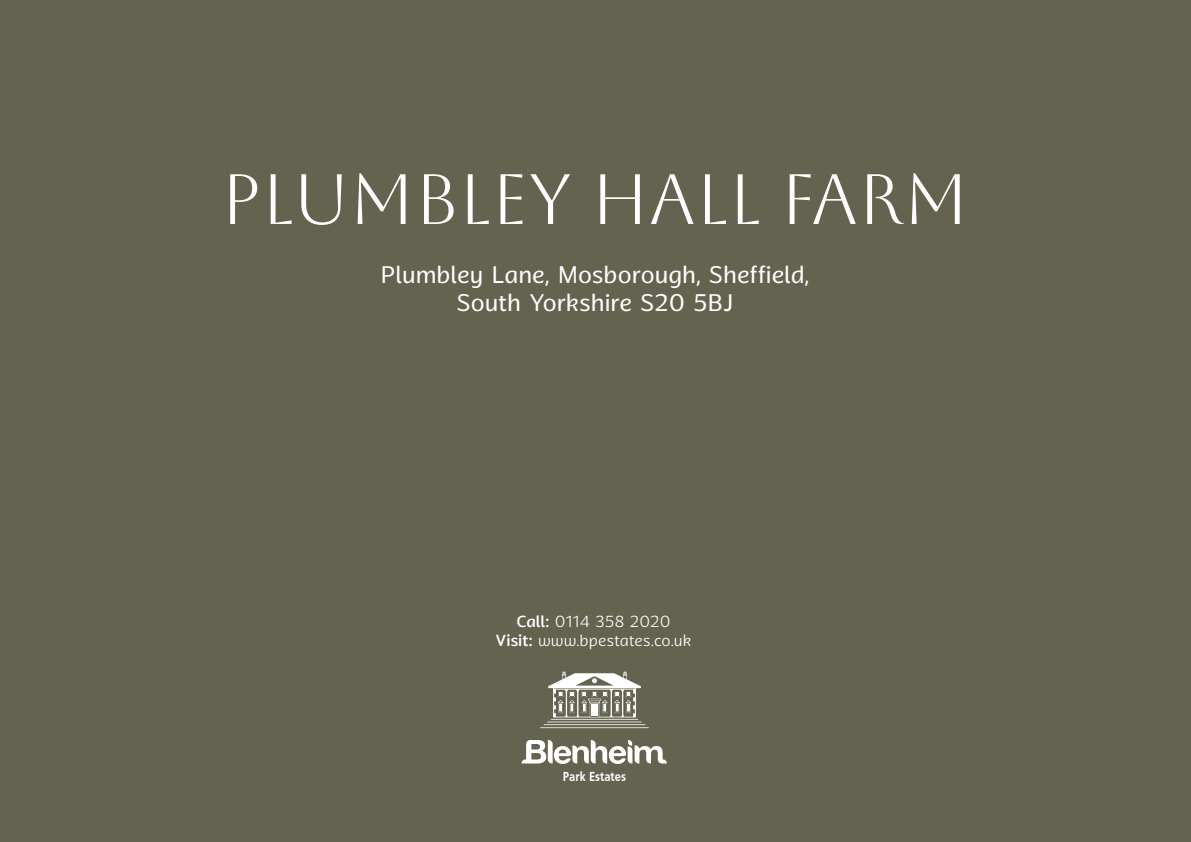
<style>
.page{position:relative;width:1191px;height:842px;background:#63634f}
.page>*{position:absolute;margin:0;border:0;box-sizing:border-box;transform-origin:0 0}
.t1{font:71px "Aboreto";color:#fff}
.t2{font:24px/28.8px "Anona";color:#fff;text-align:center}
.t3{font:300 16px/19.2px "Anona";color:#fff;text-align:center}
.t4{font:700 13.5px "Frutiger Cnd";color:#fff}
.s1{font-weight:500}
</style>
<div class="page">
<svg style="left:540px;top:672px;width:108px;height:56px"></svg>
<svg style="left:521px;top:740px;width:146px;height:24px"></svg>
<h1 class="t1" style="left:221px;top:158px;width:749px">PLUMBLEY HALL FARM</h1>
<p class="t2" style="left:380px;top:260px;width:430px">Plumbley Lane, Mosborough, Sheffield,<br>South Yorkshire S20 5BJ</p>
<p class="t3" style="left:495px;top:612px;width:197px"><span class="s1">Call:</span> 0114 358 2020<br><span class="s1">Visit:</span> www.bpestates.co.uk</p>
<p class="t4" style="left:563px;top:769px;width:65px">Park Estates</p>
</div>
